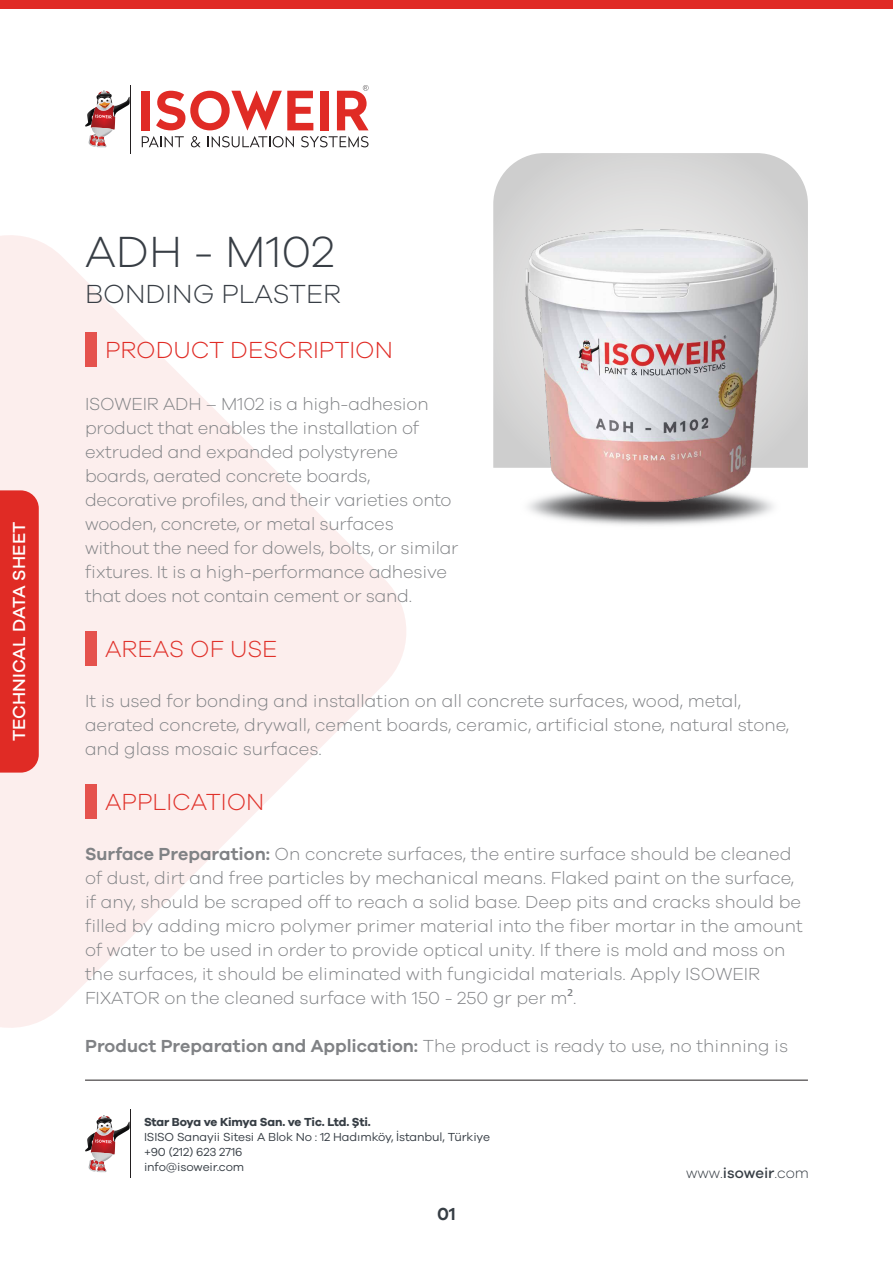
<style>
.page{position:relative;width:893px;height:1263px;background:#fff}
.page>*{position:absolute;margin:0;border:0;box-sizing:border-box;transform-origin:0 0}
.t1{font:300 45px "Galano Grotesque";color:#383e45}
.t2{font:300 27px "Galano Grotesque";color:#383e45}
.t3{font:300 24px "Galano Grotesque";color:#e0312a}
.t4{font:300 24px "Galano Grotesque";color:#e02b25}
.t5{font:300 18px/24px "Galano Grotesque";color:#808285}
.t6{font:500 18px "Galano Grotesque";color:#fff}
.t7{font:600 18px "Galano Grotesque";color:#373e45}
.t8{font:300 15px "Galano Grotesque";color:#373e45}
.t9{font:12px/15px "Galano Grotesque";letter-spacing:-.01em;color:#373e45}
.t10{font:700 12px "Galano Grotesque";letter-spacing:-.02em;color:#373e45}
.s1{font-weight:600}
.s2{font-family:"Myriad Pro";font-weight:400}
.s3{font-weight:500}
</style>
<div class="page">
<svg style="left:0;top:235px;width:406px;height:793px;fill:#fceeed"></svg>
<div style="left:0;top:490px;width:39px;height:283px;background:#e02b25"></div>
<hr style="left:130px;top:85px;width:1px;height:68px;background:#231f20">
<svg style="left:85px;top:91px;width:45px;height:56px"></svg>
<svg style="left:142px;top:136px;width:42px;height:11px"></svg>
<svg style="left:191px;top:136px;width:10px;height:11px"></svg>
<svg style="left:208px;top:136px;width:86px;height:11px"></svg>
<svg style="left:301px;top:136px;width:68px;height:11px"></svg>
<div style="left:142px;top:91px;width:8px;height:39px;background:#e02b25"></div>
<svg style="left:156px;top:91px;width:157px;height:39px"></svg>
<div style="left:320px;top:91px;width:8px;height:39px;background:#e02b25"></div>
<svg style="left:337px;top:85px;width:32px;height:45px"></svg>
<hr style="left:130px;top:1110px;width:1px;height:68px;background:#231f20">
<svg style="left:85px;top:1115px;width:45px;height:57px"></svg>
<hr style="left:85px;top:1080px;width:723px;height:1px;background:#231f20">
<div style="left:0;top:0;width:893px;height:9px;background:#e02b25"></div>
<img style="left:527px;top:502px;width:247px;height:24px">
<svg style="left:493px;top:153px;width:315px;height:315px;background:#d8d8d8"></svg>
<div style="left:85px;top:333px;width:11px;height:34px;background:#e5524d"></div>
<div style="left:85px;top:631px;width:11px;height:34px;background:#e5524d"></div>
<div style="left:85px;top:784px;width:11px;height:34px;background:#e5524d"></div>
<img style="left:525px;top:230px;width:251px;height:272px">
<p class="t6" style="left:8px;top:741px;width:221px;rotate:-90deg">TECHNICAL DATA SHEET</p>
<h1 class="t1" style="left:85px;top:225px;width:251px">ADH - M102</h1>
<h2 class="t2" style="left:85px;top:278px;width:258px">BONDING PLASTER</h2>
<h3 class="t4" style="left:105px;top:336px;width:289px">PRODUCT DESCRIPTION</h3>
<p class="t5" style="left:85px;top:391px;width:375px">ISOWEIR ADH – M102 is a high-adhesion product that enables the installation of extruded and expanded polystyrene boards, aerated concrete boards, decorative profiles, and their varieties onto wooden, concrete, or metal surfaces without the need for dowels, bolts, or similar fixtures. It is a high-performance adhesive that does not contain cement or sand.</p>
<h3 class="t3" style="left:105px;top:634px;width:174px">AREAS OF USE</h3>
<p class="t5" style="left:85px;top:688px;width:706px">It is used for bonding and installation on all concrete surfaces, wood, metal, aerated concrete, drywall, cement boards, ceramic, artificial stone, natural stone, and glass mosaic surfaces.</p>
<h3 class="t3" style="left:105px;top:787px;width:161px">APPLICATION</h3>
<p class="t5" style="left:85px;top:841px;width:719px"><span class="s1">Surface Preparation:</span> On concrete surfaces, the entire surface should be cleaned of dust, dirt and free particles by mechanical means. Flaked paint on the surface, if any, should be scraped off to reach a solid base. Deep pits and cracks should be filled by adding micro polymer primer material into the fiber mortar in the amount of water to be used in order to provide optical unity. If there is mold and moss on the surfaces, it should be eliminated with fungicidal materials. Apply ISOWEIR FIXATOR on the cleaned surface with 150 - 250 gr per m<span class="s2">²</span>.</p>
<p class="t5" style="left:85px;top:1033px;width:705px"><span class="s1">Product Preparation and Application:</span> The product is ready to use, no thinning is</p>
<p class="t10" style="left:144px;top:1114px;width:228px">Star Boya ve Kimya San. ve Tic. Ltd. Şti.</p>
<p class="t9" style="left:144px;top:1128px;width:347px">ISISO Sanayii Sitesi A Blok No : 12 Hadımköy, İstanbul, Türkiye +90 (212) 623 2716<br>info@isoweir.com</p>
<p class="t7" style="left:437px;top:1203px;width:20px">01</p>
<p class="t8" style="left:686px;top:1164px;width:124px">www.<span class="s3">isoweir</span>.com</p>
</div>
